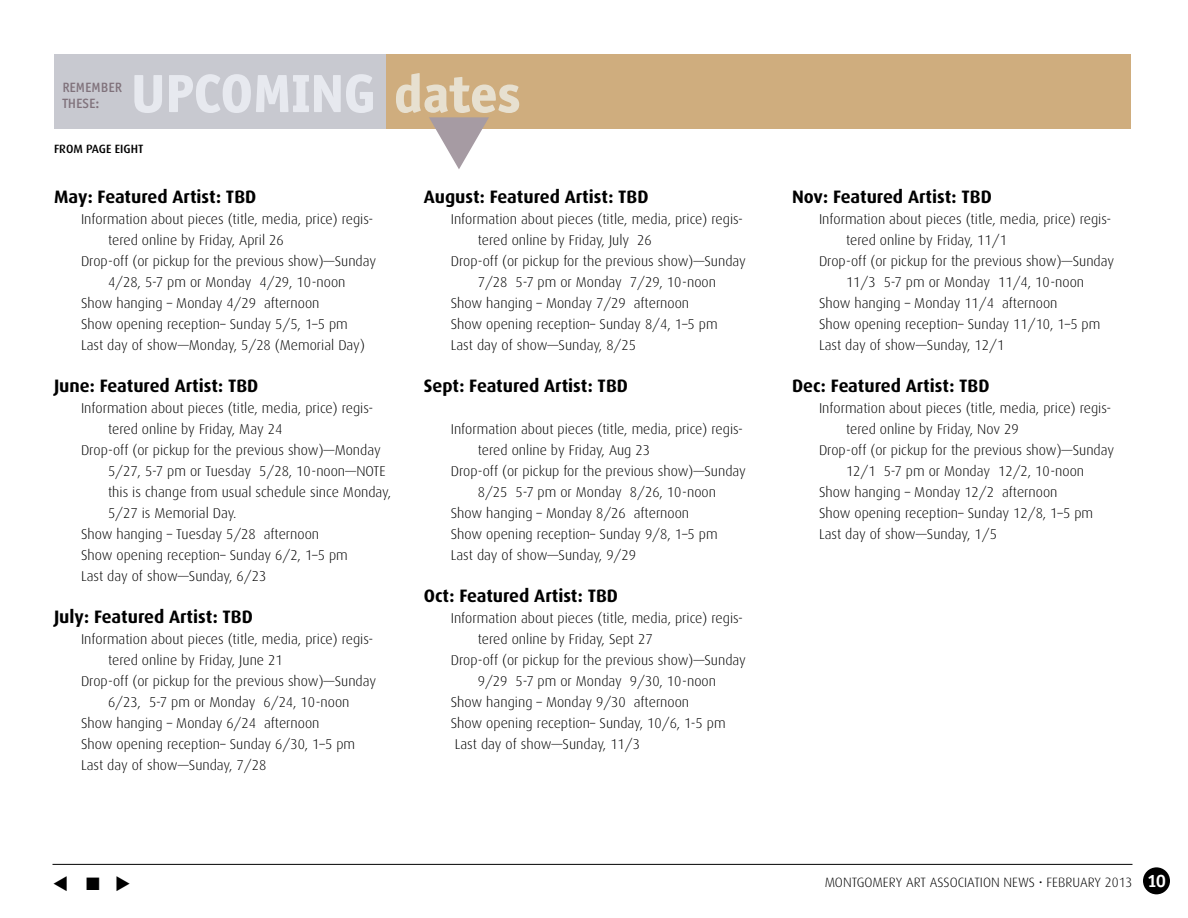
<style>
.page{position:relative;width:1188px;height:918px;background:#fff}
.page>*{position:absolute;margin:0;border:0;box-sizing:border-box;transform-origin:0 0}
.t1{font:800 54px "Officina Sans ITC Std";color:#e7e9ef}
.t2{font:700 18px "Dax";color:#000}
.t3{font:18px "Wingdings 3";color:#000}
.t4{font:300 14.25px "Dax";color:#000}
.t5{font:300 13.5px "Dax";color:#000}
.t6{font:500 13.5px/16.2px "Officina Sans ITC Std";color:#80727b}
.t7{font:500 12px "Dax";color:#000}
.s1{color:#e7e0d0}
.s2{font-family:"Officina Sans ITC Std";font-weight:700;font-size:18px;color:#fff}
</style>
<div class="page">
<hr style="left:52px;top:864px;width:1080px;height:1px;background:#000">
<div style="left:1143px;top:867px;width:27px;height:27px;background:#000;border-radius:50%"></div>
<div style="left:54px;top:54px;width:367px;height:74px;background:#c8c9d0"></div>
<div style="left:386px;top:54px;width:745px;height:74px;background:#cfad7e"></div>
<svg style="left:429px;top:128px;width:60px;height:1px"></svg>
<h1 class="t1" style="left:131px;top:60px;width:391px">UPCOMING <span class="s1">dates</span></h1>
<p class="t6" style="left:62px;top:80px;width:61px">REMEMBER<br>THESE:</p>
<p class="t7" style="left:54px;top:142px;width:91px">FROM PAGE EIGHT</p>
<p class="t2" style="left:54px;top:186px;width:204px">May: Featured Artist: TBD</p>
<p class="t4" style="left:81px;top:211px;width:294px">Information about pieces (title, media, price) regis-</p>
<p class="t4" style="left:108px;top:232px;width:177px">tered online by Friday, April 26</p>
<p class="t4" style="left:81px;top:253px;width:297px">Drop-off (or pickup for the previous show)—Sunday</p>
<p class="t4" style="left:108px;top:274px;width:239px">4/28, 5-7 pm or Monday 4/29, 10-noon</p>
<p class="t4" style="left:81px;top:295px;width:240px">Show hanging – Monday 4/29 afternoon</p>
<p class="t4" style="left:81px;top:316px;width:268px">Show opening reception– Sunday 5/5, 1–5 pm</p>
<p class="t4" style="left:81px;top:337px;width:285px">Last day of show—Monday, 5/28 (Memorial Day)</p>
<p class="t2" style="left:54px;top:375px;width:206px">June: Featured Artist: TBD</p>
<p class="t4" style="left:81px;top:400px;width:294px">Information about pieces (title, media, price) regis-</p>
<p class="t4" style="left:108px;top:421px;width:176px">tered online by Friday, May 24</p>
<p class="t4" style="left:81px;top:442px;width:301px">Drop-off (or pickup for the previous show)—Monday</p>
<p class="t4" style="left:108px;top:463px;width:279px">5/27, 5-7 pm or Tuesday 5/28, 10-noon—NOTE</p>
<p class="t4" style="left:108px;top:484px;width:285px">this is change from usual schedule since Monday,</p>
<p class="t4" style="left:108px;top:505px;width:130px">5/27 is Memorial Day.</p>
<p class="t4" style="left:81px;top:526px;width:240px">Show hanging – Tuesday 5/28 afternoon</p>
<p class="t4" style="left:81px;top:547px;width:268px">Show opening reception– Sunday 6/2, 1–5 pm</p>
<p class="t4" style="left:81px;top:568px;width:187px">Last day of show—Sunday, 6/23</p>
<p class="t2" style="left:54px;top:606px;width:200px">July: Featured Artist: TBD</p>
<p class="t4" style="left:81px;top:631px;width:294px">Information about pieces (title, media, price) regis-</p>
<p class="t4" style="left:108px;top:652px;width:176px">tered online by Friday, June 21</p>
<p class="t4" style="left:81px;top:673px;width:297px">Drop-off (or pickup for the previous show)—Sunday</p>
<p class="t4" style="left:108px;top:694px;width:243px">6/23, 5-7 pm or Monday 6/24, 10-noon</p>
<p class="t4" style="left:81px;top:715px;width:240px">Show hanging – Monday 6/24 afternoon</p>
<p class="t4" style="left:81px;top:736px;width:276px">Show opening reception– Sunday 6/30, 1–5 pm</p>
<p class="t4" style="left:81px;top:757px;width:187px">Last day of show—Sunday, 7/28</p>
<p class="t2" style="left:424px;top:186px;width:226px">August: Featured Artist: TBD</p>
<p class="t4" style="left:451px;top:211px;width:294px">Information about pieces (title, media, price) regis-</p>
<p class="t4" style="left:478px;top:232px;width:176px">tered online by Friday, July 26</p>
<p class="t4" style="left:451px;top:253px;width:297px">Drop-off (or pickup for the previous show)—Sunday</p>
<p class="t4" style="left:478px;top:274px;width:240px">7/28 5-7 pm or Monday 7/29, 10-noon</p>
<p class="t4" style="left:451px;top:295px;width:240px">Show hanging – Monday 7/29 afternoon</p>
<p class="t4" style="left:451px;top:316px;width:268px">Show opening reception– Sunday 8/4, 1–5 pm</p>
<p class="t4" style="left:451px;top:337px;width:187px">Last day of show—Sunday, 8/25</p>
<p class="t2" style="left:424px;top:375px;width:206px">Sept: Featured Artist: TBD</p>
<p class="t4" style="left:451px;top:421px;width:294px">Information about pieces (title, media, price) regis-</p>
<p class="t4" style="left:478px;top:442px;width:174px">tered online by Friday, Aug 23</p>
<p class="t4" style="left:451px;top:463px;width:297px">Drop-off (or pickup for the previous show)—Sunday</p>
<p class="t4" style="left:478px;top:484px;width:240px">8/25 5-7 pm or Monday 8/26, 10-noon</p>
<p class="t4" style="left:451px;top:505px;width:240px">Show hanging – Monday 8/26 afternoon</p>
<p class="t4" style="left:451px;top:526px;width:268px">Show opening reception– Sunday 9/8, 1–5 pm</p>
<p class="t4" style="left:451px;top:547px;width:187px">Last day of show—Sunday, 9/29</p>
<p class="t2" style="left:424px;top:585px;width:196px">Oct: Featured Artist: TBD</p>
<p class="t4" style="left:451px;top:610px;width:294px">Information about pieces (title, media, price) regis-</p>
<p class="t4" style="left:478px;top:631px;width:176px">tered online by Friday, Sept 27</p>
<p class="t4" style="left:451px;top:652px;width:297px">Drop-off (or pickup for the previous show)—Sunday</p>
<p class="t4" style="left:478px;top:673px;width:240px">9/29 5-7 pm or Monday 9/30, 10-noon</p>
<p class="t4" style="left:451px;top:694px;width:240px">Show hanging – Monday 9/30 afternoon</p>
<p class="t4" style="left:451px;top:715px;width:276px">Show opening reception– Sunday, 10/6, 1-5 pm</p>
<p class="t4" style="left:455px;top:736px;width:187px">Last day of show—Sunday, 11/3</p>
<p class="t2" style="left:792px;top:186px;width:201px">Nov: Featured Artist: TBD</p>
<p class="t4" style="left:819px;top:211px;width:294px">Information about pieces (title, media, price) regis-</p>
<p class="t4" style="left:846px;top:232px;width:162px">tered online by Friday, 11/1</p>
<p class="t4" style="left:819px;top:253px;width:297px">Drop-off (or pickup for the previous show)—Sunday</p>
<p class="t4" style="left:846px;top:274px;width:240px">11/3 5-7 pm or Monday 11/4, 10-noon</p>
<p class="t4" style="left:819px;top:295px;width:240px">Show hanging – Monday 11/4 afternoon</p>
<p class="t4" style="left:819px;top:316px;width:283px">Show opening reception– Sunday 11/10, 1–5 pm</p>
<p class="t4" style="left:819px;top:337px;width:187px">Last day of show—Sunday, 12/1</p>
<p class="t2" style="left:792px;top:375px;width:199px">Dec: Featured Artist: TBD</p>
<p class="t4" style="left:819px;top:400px;width:294px">Information about pieces (title, media, price) regis-</p>
<p class="t4" style="left:846px;top:421px;width:174px">tered online by Friday, Nov 29</p>
<p class="t4" style="left:819px;top:442px;width:297px">Drop-off (or pickup for the previous show)—Sunday</p>
<p class="t4" style="left:846px;top:463px;width:240px">12/1 5-7 pm or Monday 12/2, 10-noon</p>
<p class="t4" style="left:819px;top:484px;width:240px">Show hanging – Monday 12/2 afternoon</p>
<p class="t4" style="left:819px;top:505px;width:276px">Show opening reception– Sunday 12/8, 1–5 pm</p>
<p class="t4" style="left:819px;top:526px;width:180px">Last day of show—Sunday, 1/5</p>
<p class="t3" style="left:53px;top:874px;width:80px">▼ ■ ◆</p>
<p class="t5" style="left:825px;top:875px;width:343px">MONTGOMERY ART ASSOCIATION NEWS • FEBRUARY 2013 <span class="s2">10</span></p>
</div>
